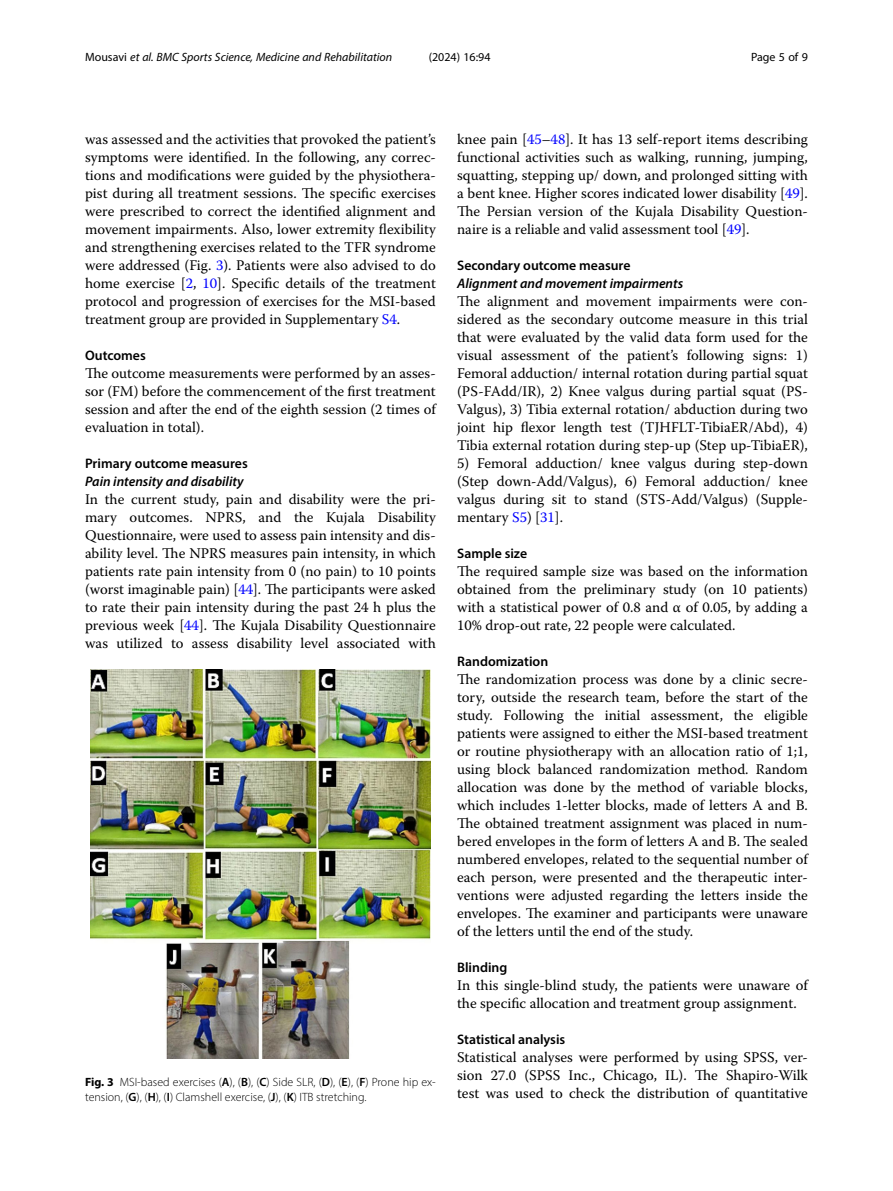
<style>
.page{position:relative;width:893px;height:1191px;background:#fff}
.page>*{position:absolute;margin:0;border:0;box-sizing:border-box;transform-origin:0 0}
.Body_Text{font:14.7px/18px "Warnock Pro";color:#000;text-align:justify}
.Head_2{font:600 13.8px "Myriad Pro";color:#000}
.Head_3_after_2{font:italic 600 13.8px "Myriad Pro";color:#000}
.Figure_Caption{font:300 12px/15px "Myriad Pro";color:#000}
.t1{font:italic 12px "Myriad Pro";color:#000}
.t2{font:12px "Myriad Pro";color:#000}
.s1{font-style:normal}
.s2{color:#00f}
.s3{font-weight:700}
.s4{font-weight:600}
</style>
<div class="page">
<img style="left:90px;top:669px;width:341px;height:390px">
<p class="t1" style="left:85px;top:50px;width:309px"><span class="s1">Mousavi</span> et al. BMC Sports Science, Medicine and Rehabilitation</p>
<p class="t2" style="left:429px;top:50px;width:63px">(2024) 16:94</p>
<p class="t2" style="left:751px;top:50px;width:58px">Page 5 of 9</p>
<p class="Body_Text" style="left:85px;top:130px;width:352px">was assessed and the activities that provoked the patient’s symptoms were identified. In the following, any correc&shy;tions and modifications were guided by the physiothera&shy;pist during all treatment sessions. The specific exercises were prescribed to correct the identified alignment and movement impairments. Also, lower extremity flexibility and strengthening exercises related to the TFR syndrome were addressed (Fig. <span class="s2">3</span>). Patients were also advised to do home exercise [<span class="s2">2</span>, <span class="s2">10</span>]. Specific details of the treatment protocol and progression of exercises for the MSI-based treatment group are provided in Supplementary <span class="s2">S4</span>.</p>
<p class="Head_2" style="left:85px;top:347px;width:62px">Outcomes</p>
<p class="Body_Text" style="left:85px;top:364px;width:352px">The outcome measurements were performed by an asses&shy;sor (FM) before the commencement of the first treatment session and after the end of the eighth session (2 times of evaluation in total).</p>
<p class="Head_2" style="left:85px;top:455px;width:164px">Primary outcome measures</p>
<p class="Head_3_after_2" style="left:85px;top:473px;width:160px">Pain intensity and disability</p>
<p class="Body_Text" style="left:85px;top:490px;width:352px">In the current study, pain and disability were the pri&shy;mary outcomes. NPRS, and the Kujala Disability Questionnaire, were used to assess pain intensity and dis&shy;ability level. The NPRS measures pain intensity, in which patients rate pain intensity from 0 (no pain) to 10 points (worst imaginable pain) [<span class="s2">44</span>]. The participants were asked to rate their pain intensity during the past 24 h plus the previous week [<span class="s2">44</span>]. The Kujala Disability Questionnaire was utilized to assess disability level associated with</p>
<p class="Figure_Caption" style="left:85px;top:1074px;width:352px"><span class="s3">Fig. 3</span> MSI-based exercises (<span class="s4">A</span>), (<span class="s4">B</span>), (<span class="s4">C</span>) Side SLR, (<span class="s4">D</span>), (<span class="s4">E</span>), (<span class="s4">F</span>) Prone hip ex&shy;tension, (<span class="s4">G</span>), (<span class="s4">H</span>), (<span class="s4">I</span>) Clamshell exercise, (<span class="s4">J</span>), (<span class="s4">K</span>) ITB stretching.</p>
<p class="Body_Text" style="left:457px;top:130px;width:352px">knee pain [<span class="s2">45</span>–<span class="s2">48</span>]. It has 13 self-report items describing functional activities such as walking, running, jumping, squatting, stepping up/ down, and prolonged sitting with a bent knee. Higher scores indicated lower disability [<span class="s2">49</span>].<br>The Persian version of the Kujala Disability Question&shy;naire is a reliable and valid assessment tool [<span class="s2">49</span>].</p>
<p class="Head_2" style="left:457px;top:257px;width:175px">Secondary outcome measure</p>
<p class="Head_3_after_2" style="left:457px;top:275px;width:228px">Alignment and movement impairments</p>
<p class="Body_Text" style="left:457px;top:292px;width:352px">The alignment and movement impairments were con&shy;sidered as the secondary outcome measure in this trial that were evaluated by the valid data form used for the visual assessment of the patient’s following signs: 1)<br>Femoral adduction/ internal rotation during partial squat (PS-FAdd/IR), 2) Knee valgus during partial squat (PS-Valgus), 3) Tibia external rotation/ abduction during two joint hip flexor length test (TJHFLT-TibiaER/Abd), 4)<br>Tibia external rotation during step-up (Step up-TibiaER),</p>
<p class="Body_Text" style="left:457px;top:454px;width:352px">5) Femoral adduction/ knee valgus during step-down (Step down-Add/Valgus), 6) Femoral adduction/ knee valgus during sit to stand (STS-Add/Valgus) (Supple&shy;mentary <span class="s2">S5</span>) [<span class="s2">31</span>].</p>
<p class="Head_2" style="left:457px;top:545px;width:72px">Sample size</p>
<p class="Body_Text" style="left:457px;top:562px;width:352px">The required sample size was based on the information obtained from the preliminary study (on 10 patients) with a statistical power of 0.8 and α of 0.05, by adding a 10% drop-out rate, 22 people were calculated.</p>
<p class="Head_2" style="left:457px;top:653px;width:93px">Randomization</p>
<p class="Body_Text" style="left:457px;top:670px;width:352px">The randomization process was done by a clinic secre&shy;tory, outside the research team, before the start of the study. Following the initial assessment, the eligible patients were assigned to either the MSI-based treatment or routine physiotherapy with an allocation ratio of 1;1, using block balanced randomization method. Random allocation was done by the method of variable blocks, which includes 1-letter blocks, made of letters A and B.<br>The obtained treatment assignment was placed in num&shy;bered envelopes in the form of letters A and B. The sealed numbered envelopes, related to the sequential number of each person, were presented and the therapeutic inter&shy;ventions were adjusted regarding the letters inside the envelopes. The examiner and participants were unaware of the letters until the end of the study.</p>
<p class="Head_2" style="left:457px;top:959px;width:52px">Blinding</p>
<p class="Body_Text" style="left:457px;top:976px;width:352px">In this single-blind study, the patients were unaware of the specific allocation and treatment group assignment.</p>
<p class="Head_2" style="left:457px;top:1031px;width:110px">Statistical analysis</p>
<p class="Body_Text" style="left:457px;top:1048px;width:352px">Statistical analyses were performed by using SPSS, ver&shy;sion 27.0 (SPSS Inc., Chicago, IL). The Shapiro-Wilk test was used to check the distribution of quantitative</p>
</div>
